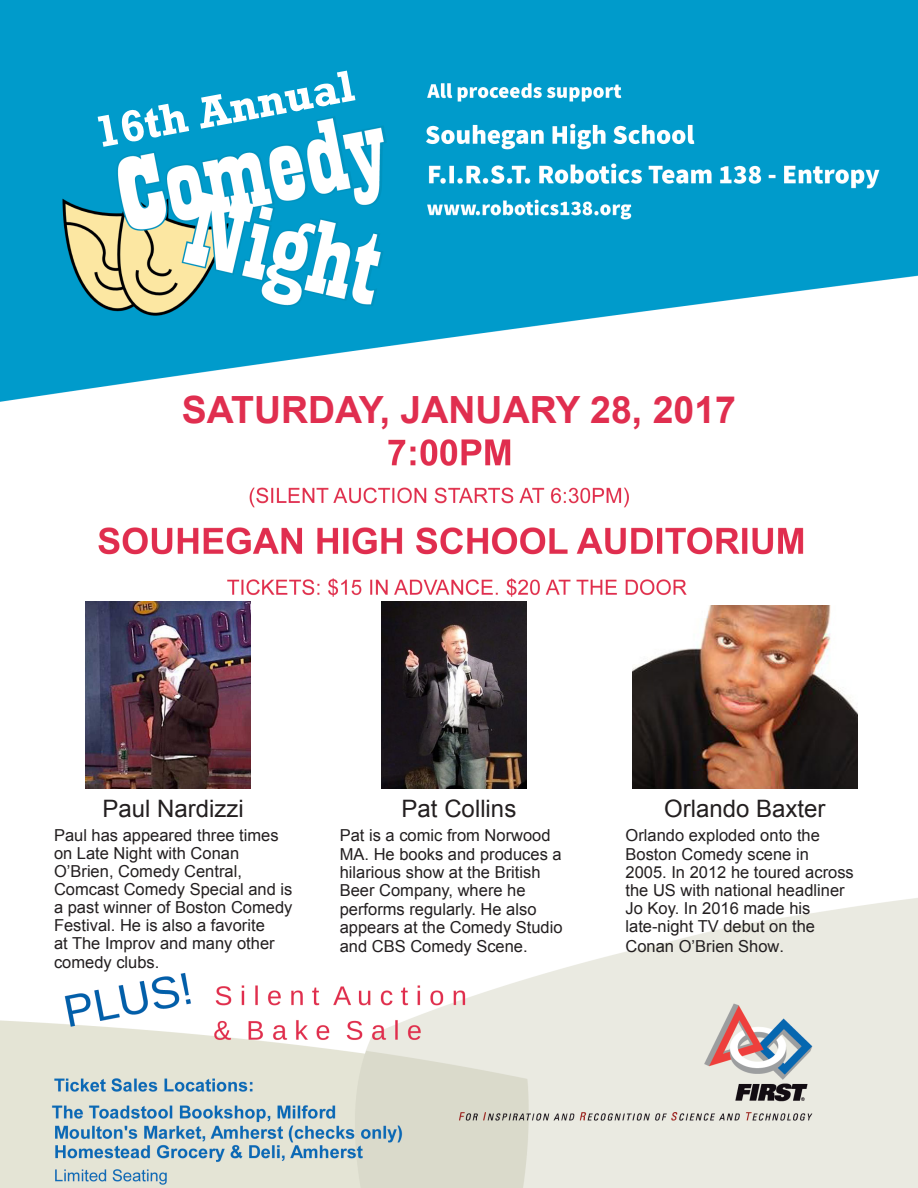
<style>
.page{position:relative;width:918px;height:1188px;background:#fff}
.page>*{position:absolute;margin:0;border:0;box-sizing:border-box;transform-origin:0 0}
.t1{font:700 45px "Rockwell";color:#fff}
.t2{font:700 37.5px "Arial";color:#e02e4f}
.t3{font:24px "Arial";color:#231f20}
.t4{font:16.5px/18.3px "Arial";color:#231f20}
</style>
<div class="page">
<img style="left:0;top:0;width:918px;height:1188px">
<img style="left:632px;top:606px;width:225px;height:182px">
<img style="left:381px;top:602px;width:145px;height:186px">
<img style="left:86px;top:601px;width:164px;height:187px">
<p class="t1" style="left:91px;top:107px;width:264px;rotate:-11deg">16th Annual</p>
<p class="t2" style="left:182px;top:384px;width:556px">SATURDAY, JANUARY 28, 2017</p>
<p class="t3" style="left:103px;top:793px;width:143px">Paul Nardizzi</p>
<p class="t4" style="left:54px;top:827px;width:240px">Paul has appeared three times on Late Night with Conan<br>O’Brien, Comedy Central,<br>Comcast Comedy Special and is a past winner of Boston Comedy<br>Festival. He is also a favorite<br>at The Improv and many other comedy clubs.</p>
<p class="t3" style="left:402px;top:793px;width:116px">Pat Collins</p>
<p class="t4" style="left:340px;top:827px;width:224px">Pat is a comic from Norwood<br>MA. He books and produces a hilarious show at the British<br>Beer Company, where he performs regularly. He also appears at the Comedy Studio and CBS Comedy Scene.</p>
<p class="t3" style="left:664px;top:793px;width:163px">Orlando Baxter</p>
<p class="t4" style="left:626px;top:827px;width:230px">Orlando exploded onto the<br>Boston Comedy scene in<br>2005. In 2012 he toured across the US with national headliner<br>Jo Koy. In 2016 made his late-night TV debut on the<br>Conan O’Brien Show.</p>
</div>
